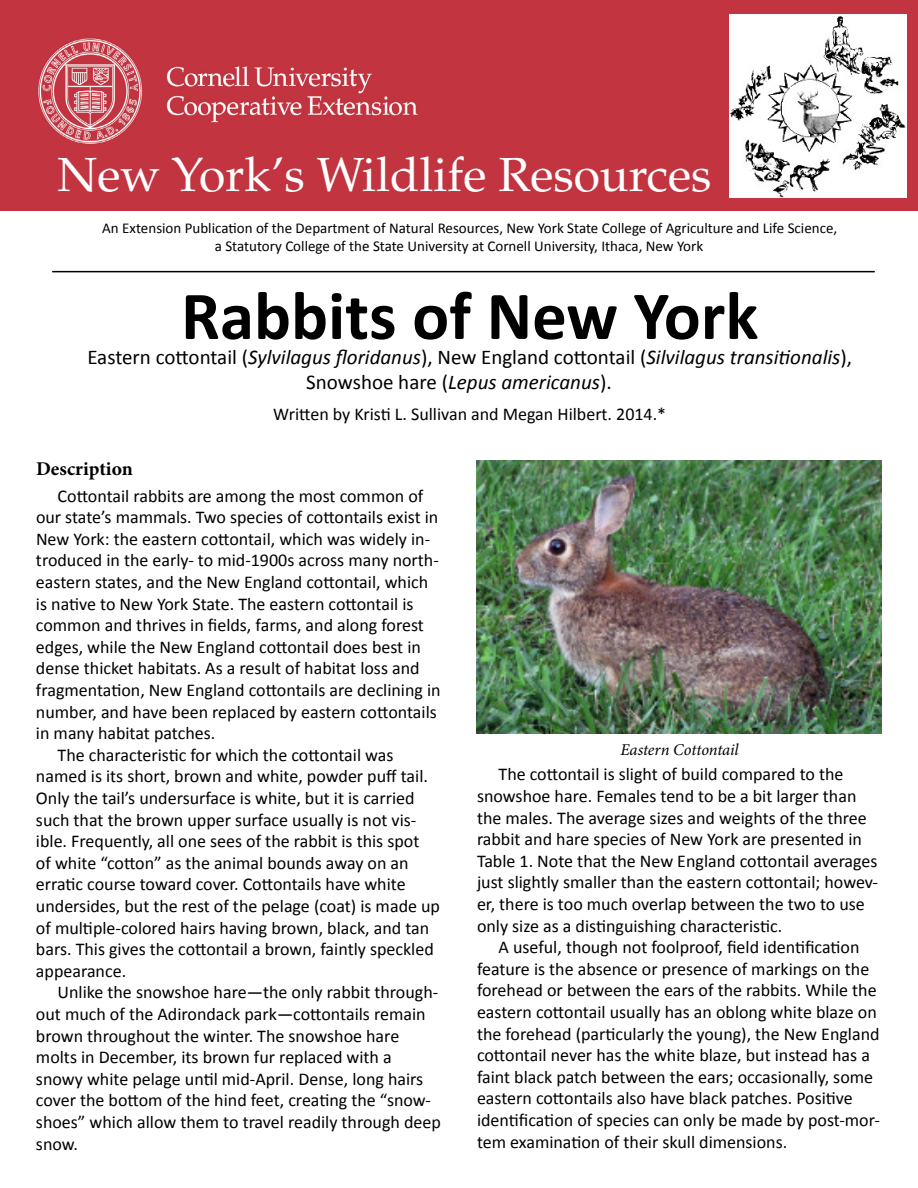
<style>
.page{position:relative;width:918px;height:1188px;background:#fff}
.page>*{position:absolute;margin:0;border:0;box-sizing:border-box;transform-origin:0 0}
.t1{font:700 69px "Calibri";color:#000}
.t2{font:48px "Palatino";color:#fff}
.t3{font:italic 21px/25.2px "Calibri";color:#000}
.t4{font:700 19.5px "Minion Pro";color:#000}
.t5{font:18px/21.6px "Calibri";color:#000}
.t6{font:italic 16.5px "Minion Pro";letter-spacing:-.01em;color:#000}
.t7{font:15px/18px "Calibri";color:#000}
.s1{font-style:normal}
</style>
<div class="page">
<div style="left:0;top:0;width:918px;height:211px;background:#c23440"></div>
<hr style="left:52px;top:271px;width:823px;height:1px;background:#000">
<img style="left:38px;top:38px;width:380px;height:106px">
<img style="left:476px;top:461px;width:406px;height:273px">
<img style="left:729px;top:14px;width:178px;height:184px">
<h2 class="t2" style="left:58px;top:146px;width:656px">New York’s Wildlife Resources</h2>
<p class="t7" style="left:215px;top:219px;width:624px;text-indent:-112px">An Extension Publication of the Department of Natural Resources, New York State College of Agriculture and Life Science, a Statutory College of the State University at Cornell University, Ithaca, New York</p>
<h1 class="t1" style="left:181px;top:272px;width:579px">Rabbits of New York</h1>
<p class="t3" style="left:306px;top:344px;width:547px;text-indent:-219px"><span class="s1">Eastern cottontail (</span>Sylvilagus floridanus<span class="s1">), New England cottontail (</span>Silvilagus transitionalis<span class="s1">),<br>Snowshoe hare (</span>Lepus americanus<span class="s1">).</span></p>
<p class="t5" style="left:273px;top:403px;width:394px">Written by Kristi L. Sullivan and Megan Hilbert. 2014.*</p>
<p class="t4" style="left:36px;top:455px;width:98px">Description</p>
<p class="t5" style="left:58px;top:485px;width:367px">Cottontail rabbits are among the most common of</p>
<p class="t5" style="left:36px;top:506px;width:404px">our state’s mammals. Two species of cottontails exist in</p>
<p class="t5" style="left:36px;top:528px;width:396px">New York: the eastern cottontail, which was widely in-</p>
<p class="t5" style="left:36px;top:550px;width:404px">troduced in the early- to mid-1900s across many north-</p>
<p class="t5" style="left:36px;top:571px;width:394px">eastern states, and the New England cottontail, which</p>
<p class="t5" style="left:36px;top:593px;width:379px">is native to New York State. The eastern cottontail is</p>
<p class="t5" style="left:36px;top:614px;width:389px">common and thrives in fields, farms, and along forest</p>
<p class="t5" style="left:36px;top:636px;width:386px">edges, while the New England cottontail does best in</p>
<p class="t5" style="left:36px;top:658px;width:385px">dense thicket habitats. As a result of habitat loss and</p>
<p class="t5" style="left:36px;top:679px;width:406px">fragmentation, New England cottontails are declining in</p>
<p class="t5" style="left:36px;top:701px;width:402px">number, and have been replaced by eastern cottontails</p>
<p class="t5" style="left:36px;top:722px;width:181px">in many habitat patches.</p>
<p class="t5" style="left:58px;top:744px;width:337px">The characteristic for which the cottontail was</p>
<p class="t5" style="left:36px;top:766px;width:394px">named is its short, brown and white, powder puff tail.</p>
<p class="t5" style="left:36px;top:787px;width:380px">Only the tail’s undersurface is white, but it is carried</p>
<p class="t5" style="left:36px;top:809px;width:382px">such that the brown upper surface usually is not vis-</p>
<p class="t5" style="left:36px;top:830px;width:385px">ible. Frequently, all one sees of the rabbit is this spot</p>
<p class="t5" style="left:36px;top:852px;width:374px">of white “cotton” as the animal bounds away on an</p>
<p class="t5" style="left:36px;top:874px;width:371px">erratic course toward cover. Cottontails have white</p>
<p class="t5" style="left:36px;top:895px;width:406px">undersides, but the rest of the pelage (coat) is made up</p>
<p class="t5" style="left:36px;top:917px;width:395px">of multiple-colored hairs having brown, black, and tan</p>
<p class="t5" style="left:36px;top:938px;width:399px">bars. This gives the cottontail a brown, faintly speckled</p>
<p class="t5" style="left:36px;top:960px;width:92px">appearance.</p>
<p class="t5" style="left:58px;top:982px;width:382px">Unlike the snowshoe hare—the only rabbit through-</p>
<p class="t5" style="left:36px;top:1003px;width:391px">out much of the Adirondack park—cottontails remain</p>
<p class="t5" style="left:36px;top:1025px;width:365px">brown throughout the winter. The snowshoe hare</p>
<p class="t5" style="left:36px;top:1046px;width:357px">molts in December, its brown fur replaced with a</p>
<p class="t5" style="left:36px;top:1068px;width:389px">snowy white pelage until mid-April. Dense, long hairs</p>
<p class="t5" style="left:36px;top:1090px;width:396px">cover the bottom of the hind feet, creating the “snow-</p>
<p class="t5" style="left:36px;top:1111px;width:406px">shoes” which allow them to travel readily through deep</p>
<p class="t5" style="left:36px;top:1133px;width:44px">snow.</p>
<p class="t6" style="left:620px;top:739px;width:120px">Eastern Cottontail</p>
<p class="t5" style="left:477px;top:764px;width:403px;text-indent:22px">The cottontail is slight of build compared to the snowshoe hare. Females tend to be a bit larger than the males. The average sizes and weights of the three rabbit and hare species of New York are presented in Table 1. Note that the New England cottontail averages just slightly smaller than the eastern cottontail; howev&shy;er, there is too much overlap between the two to use only size as a distinguishing characteristic.</p>
<p class="t5" style="left:477px;top:936px;width:405px;text-indent:22px">A useful, though not foolproof, field identification feature is the absence or presence of markings on the forehead or between the ears of the rabbits. While the eastern cottontail usually has an oblong white blaze on the forehead (particularly the young), the New England cottontail never has the white blaze, but instead has a faint black patch between the ears; occasionally, some eastern cottontails also have black patches. Positive identification of species can only be made by post-mor&shy;tem examination of their skull dimensions.</p>
</div>
